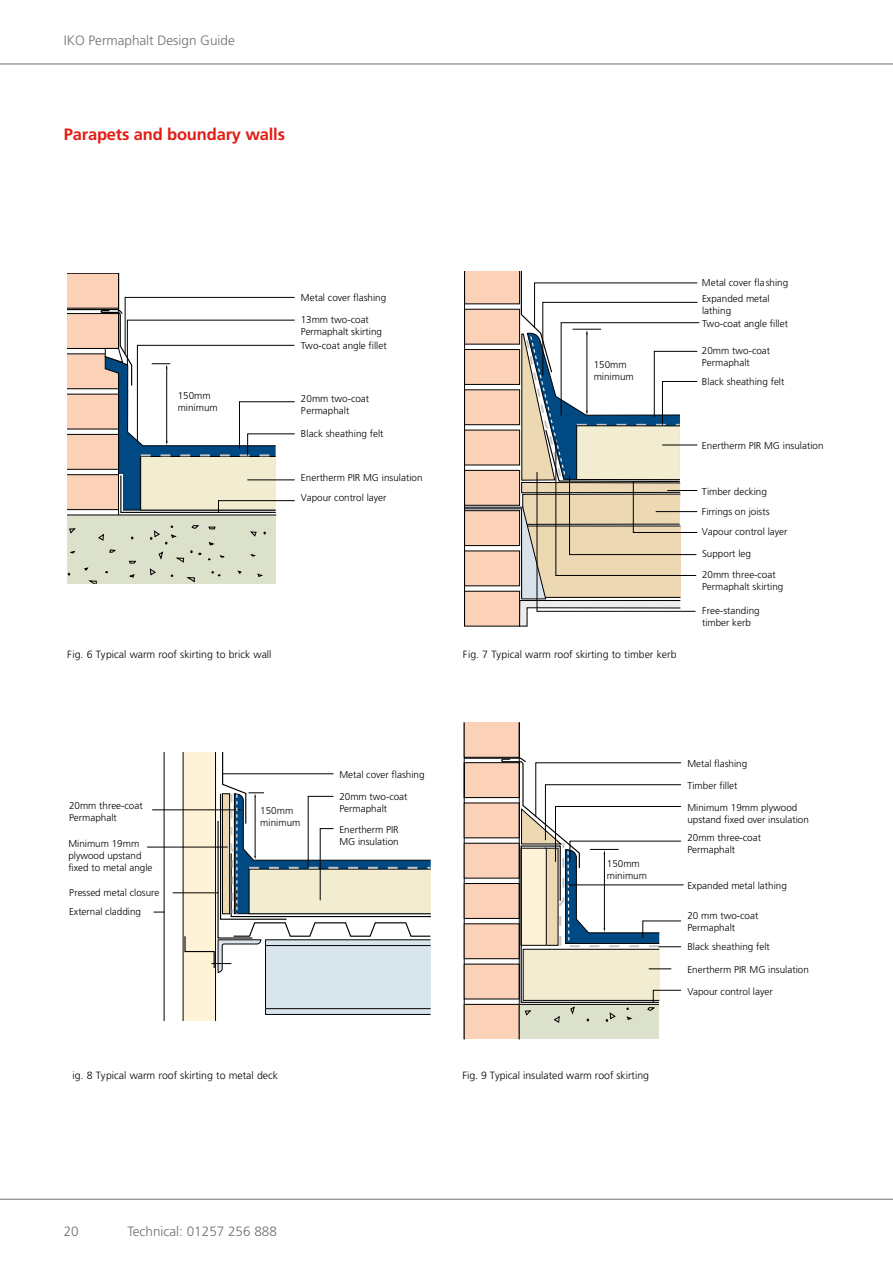
<style>
.page{position:relative;width:893px;height:1263px;background:#fff}
.page>*{position:absolute;margin:0;border:0;box-sizing:border-box;transform-origin:0 0}
.t1{font:700 16.5px "Frutiger";letter-spacing:-.01em;color:#e41b13}
.t2{font:300 13.5px "Frutiger";color:#706f6f}
.t3{font:300 10.5px "Frutiger";color:#000}
.t4{font:300 9.9px/11.9px "Frutiger";color:#000}
</style>
<div class="page">
<div style="left:67px;top:515px;width:209px;height:68px;background:#dbe1cb"></div>
<hr style="left:67px;top:515px;width:209px;height:1px;background:#000">
<svg style="left:68px;top:525px;width:198px;height:58px"></svg>
<svg style="left:67px;top:273px;width:228px;height:242px"></svg>
<hr style="left:152px;top:809px;width:89px;height:1px;background:#000">
<hr style="left:147px;top:847px;width:80px;height:1px;background:#000">
<svg style="left:154px;top:752px;width:277px;height:268px"></svg>
<svg style="left:464px;top:272px;width:235px;height:355px"></svg>
<hr style="left:568px;top:885px;width:115px;height:1px;background:#000">
<svg style="left:463px;top:722px;width:218px;height:318px"></svg>
<hr style="left:0;top:64px;width:893px;height:1px;background:#706f6f">
<hr style="left:0;top:1199px;width:893px;height:1px;background:#706f6f">
<h2 class="t2" style="left:64px;top:32px;width:173px">IKO Permaphalt Design Guide</h2>
<h1 class="t1" style="left:64px;top:125px;width:223px">Parapets and boundary walls</h1>
<p class="t4" style="left:301px;top:291px;width:87px">Metal cover flashing</p>
<p class="t4" style="left:178px;top:390px;width:42px">150mm minimum</p>
<p class="t4" style="left:301px;top:314px;width:83px">13mm two-coat<br>Permaphalt skirting</p>
<p class="t4" style="left:301px;top:340px;width:87px">Two-coat angle fillet</p>
<p class="t4" style="left:301px;top:392px;width:70px">20mm two-coat<br>Permaphalt</p>
<p class="t4" style="left:301px;top:428px;width:84px">Black sheathing felt</p>
<p class="t4" style="left:301px;top:471px;width:123px">Enertherm PIR MG insulation</p>
<p class="t4" style="left:301px;top:492px;width:87px">Vapour control layer</p>
<p class="t4" style="left:594px;top:359px;width:42px">150mm minimum</p>
<p class="t3" style="left:67px;top:649px;width:206px">Fig. 6 Typical warm roof skirting to brick wall</p>
<p class="t3" style="left:463px;top:649px;width:215px">Fig. 7 Typical warm roof skirting to timber kerb</p>
<p class="t4" style="left:702px;top:277px;width:88px">Metal cover flashing</p>
<p class="t4" style="left:702px;top:293px;width:69px">Expanded metal lathing</p>
<p class="t4" style="left:702px;top:317px;width:87px">Two-coat angle fillet</p>
<p class="t4" style="left:702px;top:345px;width:70px">20mm two-coat<br>Permaphalt</p>
<p class="t4" style="left:702px;top:375px;width:84px">Black sheathing felt</p>
<p class="t4" style="left:702px;top:440px;width:123px">Enertherm PIR MG insulation</p>
<p class="t4" style="left:702px;top:481px;width:69px;line-height:20.4px">Timber decking<br>Firrings on joists</p>
<p class="t4" style="left:702px;top:526px;width:87px">Vapour control layer</p>
<p class="t4" style="left:702px;top:544px;width:75px;line-height:20.5px">Support leg<br>20mm three-coat</p>
<p class="t4" style="left:702px;top:580px;width:83px">Permaphalt skirting</p>
<p class="t4" style="left:702px;top:605px;width:59px">Free-standing timber kerb</p>
<p class="t4" style="left:69px;top:799px;width:75px">20mm three-coat<br>Permaphalt</p>
<p class="t4" style="left:68px;top:837px;width:86px">Minimum 19mm plywood upstand fixed to metal angle</p>
<p class="t4" style="left:69px;top:883px;width:92px;line-height:18.8px">Pressed metal closure<br>External cladding</p>
<p class="t4" style="left:260px;top:805px;width:42px">150mm minimum</p>
<p class="t4" style="left:339px;top:769px;width:87px">Metal cover flashing</p>
<p class="t4" style="left:339px;top:791px;width:70px">20mm two-coat<br>Permaphalt</p>
<p class="t4" style="left:339px;top:823px;width:61px">Enertherm PIR<br>MG insulation</p>
<p class="t4" style="left:607px;top:858px;width:42px">150mm minimum</p>
<p class="t3" style="left:72px;top:1070px;width:207px">ig. 8 Typical warm roof skirting to metal deck</p>
<p class="t3" style="left:462px;top:1070px;width:188px">Fig. 9 Typical insulated warm roof skirting</p>
<p class="t4" style="left:687px;top:758px;width:61px">Metal flashing</p>
<p class="t4" style="left:687px;top:775px;width:112px;line-height:21.8px">Timber fillet<br>Minimum 19mm plywood</p>
<p class="t4" style="left:687px;top:810px;width:123px;line-height:17.9px">upstand fixed over insulation<br>20mm three-coat</p>
<p class="t4" style="left:687px;top:843px;width:49px">Permaphalt</p>
<p class="t4" style="left:687px;top:879px;width:101px">Expanded metal lathing</p>
<p class="t4" style="left:687px;top:909px;width:72px">20 mm two-coat<br>Permaphalt</p>
<p class="t4" style="left:687px;top:940px;width:84px">Black sheathing felt</p>
<p class="t4" style="left:687px;top:959px;width:123px;line-height:21.5px">Enertherm PIR MG insulation<br>Vapour control layer</p>
<h2 class="t2" style="left:64px;top:1224px;width:17px">20</h2>
<h2 class="t2" style="left:128px;top:1224px;width:151px">Technical: 01257 256 888</h2>
</div>
